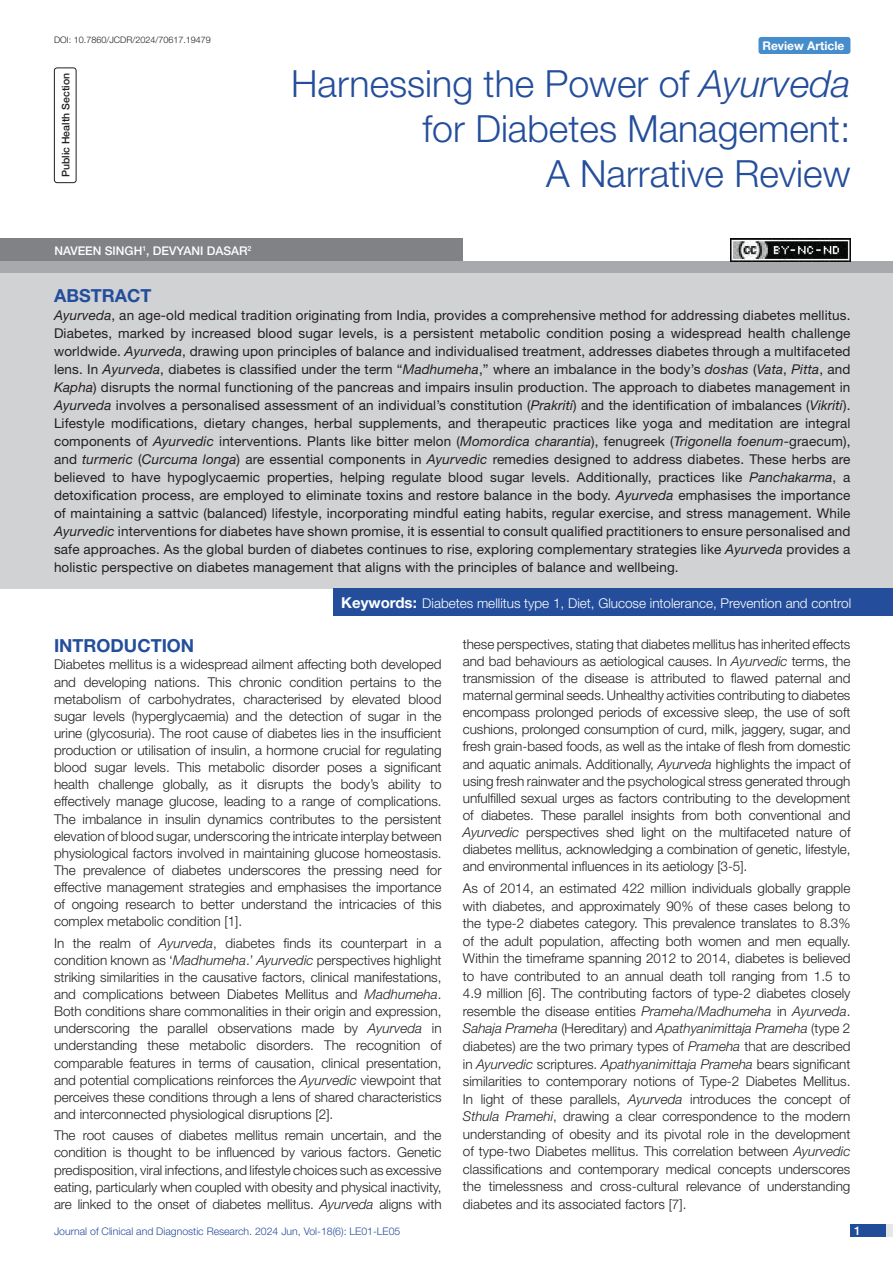
<style>
.page{position:relative;width:893px;height:1263px;background:#fff}
.page>*{position:absolute;margin:0;border:0;box-sizing:border-box;transform-origin:0 0}
.t1{font:300 37.5px/45px "Helvetica Neue";color:#244e9b;text-align:right}
.Heading{font:700 18px "Helvetica Neue";color:#244e9b}
.Abstract_head{font:700 18px "Helvetica Neue";color:#244e9b}
.Body_text{font:300 13.5px/17.1px "Helvetica Neue";color:#231f20;text-align:justify}
.Abstract_Text{font:13.5px/18px "Helvetica Neue";letter-spacing:.01em;color:#231f20;text-align:justify}
.Key_words{font:300 13.5px "Helvetica Neue";color:#fff}
.Author{font:500 12px "Helvetica Neue";color:#fff}
.t2{font:700 12px "Helvetica Neue";color:#fff}
.t3{font:300 10.5px "Helvetica Neue";color:#244e9b}
.section{font:500 10.5px "Helvetica Neue";color:#231f20}
.DOI{font:300 9px "Helvetica Neue";color:#231f20}
.s1{font-style:italic}
.s2{font-weight:700;font-size:15px}
</style>
<div class="page">
<div style="left:850px;top:1224px;width:43px;height:13px;background:#e6e7e9"></div>
<div style="left:850px;top:1224px;width:35px;height:13px;background:#214c99"></div>
<div style="left:54px;top:68px;width:22px;height:115px;border:1px solid #231f20;border-radius:3px"></div>
<div style="left:758px;top:37px;width:92px;height:17px;background:#468ecb;border-radius:3px"></div>
<div style="left:0;top:261px;width:893px;height:12px;background:#a8a9ad"></div>
<div style="left:0;top:238px;width:463px;height:23px;background:#808285"></div>
<div style="left:0;top:273px;width:893px;height:315px;background:#d1d2d4"></div>
<div style="left:333px;top:588px;width:560px;height:28px;background:#244e9b"></div>
<img style="left:730px;top:239px;width:120px;height:22px">
<p class="DOI" style="left:54px;top:35px;width:158px">DOI: 10.7860/JCDR/2024/70617.19479</p>
<p class="section" style="left:59px;top:177px;width:106px;rotate:-90deg">PUBLIC HEALTH SECTION</p>
<p class="t1" style="left:291px;top:60px;width:561px">Harnessing the Power of <span class="s1">Ayurveda </span>for Diabetes Management:<br>A Narrative Review</p>
<p class="t2" style="left:762px;top:38px;width:83px">Review Article</p>
<p class="Author" style="left:54px;top:243px;width:199px">NAVEEN SINGH <sup>1</sup>, DEVYANI DASAR<sup>2</sup></p>
<p class="Abstract_head" style="left:54px;top:284px;width:99px">ABSTRACT</p>
<p class="Abstract_Text" style="left:54px;top:305px;width:798px"><span class="s1">Ayurveda</span>, an age-old medical tradition originating from India, provides a comprehensive method for addressing diabetes mellitus.<br>Diabetes, marked by increased blood sugar levels, is a persistent metabolic condition posing a widespread health challenge worldwide. <span class="s1">Ayurveda</span>, drawing upon principles of balance and individualised treatment, addresses diabetes through a multifaceted lens. In <span class="s1">Ayurveda</span>, diabetes is classified under the term “<span class="s1">Madhumeha</span>,” where an imbalance in the body’s <span class="s1">doshas</span> (<span class="s1">Vata</span>, <span class="s1">Pitta</span>, and <span class="s1">Kapha</span>) disrupts the normal functioning of the pancreas and impairs insulin production. The approach to diabetes management in <span class="s1">Ayurveda</span> involves a personalised assessment of an individual’s constitution (<span class="s1">Prakriti</span>) and the identification of imbalances (<span class="s1">Vikriti</span>).<br>Lifestyle modifications, dietary changes, herbal supplements, and therapeutic practices like yoga and meditation are integral components of <span class="s1">Ayurvedic</span> interventions. Plants like bitter melon (<span class="s1">Momordica charantia</span>), fenugreek (<span class="s1">Trigonella foenum</span>-graecum), and <span class="s1">turmeric</span> (<span class="s1">Curcuma longa</span>) are essential components in <span class="s1">Ayurvedic</span> remedies designed to address diabetes. These herbs are believed to have hypoglycaemic properties, helping regulate blood sugar levels. Additionally, practices like <span class="s1">Panchakarma</span>, a detoxification process, are employed to eliminate toxins and restore balance in the body. <span class="s1">Ayurveda</span> emphasises the importance of maintaining a sattvic (balanced) lifestyle, incorporating mindful eating habits, regular exercise, and stress management. While <span class="s1">Ayurvedic</span> interventions for diabetes have shown promise, it is essential to consult qualified practitioners to ensure personalised and safe approaches. As the global burden of diabetes continues to rise, exploring complementary strategies like <span class="s1">Ayurveda</span> provides a holistic perspective on diabetes management that aligns with the principles of balance and wellbeing.</p>
<p class="Key_words" style="left:341px;top:595px;width:511px"><span class="s2">Keywords:</span> Diabetes mellitus type 1, Diet, Glucose intolerance, Prevention and control</p>
<p class="Heading" style="left:54px;top:635px;width:142px">INTRODUCTION</p>
<p class="Body_text" style="left:54px;top:656px;width:389px">Diabetes mellitus is a widespread ailment affecting both developed and developing nations. This chronic condition pertains to the metabolism of carbohydrates, characterised by elevated blood sugar levels (hyperglycaemia) and the detection of sugar in the urine (glycosuria). The root cause of diabetes lies in the insufficient production or utilisation of insulin, a hormone crucial for regulating blood sugar levels. This metabolic disorder poses a significant health challenge globally, as it disrupts the body’s ability to effectively manage glucose, leading to a range of complications.<br>The imbalance in insulin dynamics contributes to the persistent elevation of blood sugar, underscoring the intricate interplay between physiological factors involved in maintaining glucose homeostasis.<br>The prevalence of diabetes underscores the pressing need for effective management strategies and emphasises the importance of ongoing research to better understand the intricacies of this complex metabolic condition [1].</p>
<p class="Body_text" style="left:54px;top:934px;width:389px">In the realm of <span class="s1">Ayurveda</span>, diabetes finds its counterpart in a condition known as ‘<span class="s1">Madhumeha</span>.’ <span class="s1">Ayurvedic</span> perspectives highlight striking similarities in the causative factors, clinical manifestations, and complications between Diabetes Mellitus and <span class="s1">Madhumeha</span>.<br>Both conditions share commonalities in their origin and expression, underscoring the parallel observations made by <span class="s1">Ayurveda</span> in understanding these metabolic disorders. The recognition of comparable features in terms of causation, clinical presentation, and potential complications reinforces the <span class="s1">Ayurvedic</span> viewpoint that perceives these conditions through a lens of shared characteristics and interconnected physiological disruptions [2].</p>
<p class="Body_text" style="left:54px;top:1127px;width:389px">The root causes of diabetes mellitus remain uncertain, and the condition is thought to be influenced by various factors. Genetic predisposition, viral infections, and lifestyle choices such as excessive eating, particularly when coupled with obesity and physical inactivity, are linked to the onset of diabetes mellitus. <span class="s1">Ayurveda</span> aligns with</p>
<p class="Body_text" style="left:463px;top:635px;width:389px">these perspectives, stating that diabetes mellitus has inherited effects and bad behaviours as aetiological causes. In <span class="s1">Ayurvedic</span> terms, the transmission of the disease is attributed to flawed paternal and maternal germinal seeds. Unhealthy activities contributing to diabetes encompass prolonged periods of excessive sleep, the use of soft cushions, prolonged consumption of curd, milk, jaggery, sugar, and fresh grain-based foods, as well as the intake of flesh from domestic and aquatic animals. Additionally, <span class="s1">Ayurveda</span> highlights the impact of using fresh rainwater and the psychological stress generated through unfulfilled sexual urges as factors contributing to the development of diabetes. These parallel insights from both conventional and <span class="s1">Ayurvedic</span> perspectives shed light on the multifaceted nature of diabetes mellitus, acknowledging a combination of genetic, lifestyle, and environmental influences in its aetiology [3-5].</p>
<p class="Body_text" style="left:463px;top:879px;width:389px;line-height:17.5px">As of 2014, an estimated 422 million individuals globally grapple with diabetes, and approximately 90% of these cases belong to the type-2 diabetes category. This prevalence translates to 8.3% of the adult population, affecting both women and men equally.<br>Within the timeframe spanning 2012 to 2014, diabetes is believed to have contributed to an annual death toll ranging from 1.5 to 4.9 million [6]. The contributing factors of type-2 diabetes closely resemble the disease entities <span class="s1">Prameha</span>/<span class="s1">Madhumeha</span> in <span class="s1">Ayurveda</span>.<br><span class="s1">Sahaja Prameha</span> (Hereditary) and <span class="s1">Apathyanimittaja Prameha</span> (type 2 diabetes) are the two primary types of <span class="s1">Prameha</span> that are described in <span class="s1">Ayurvedic</span> scriptures. <span class="s1">Apathyanimittaja Prameha</span> bears significant similarities to contemporary notions of Type-2 Diabetes Mellitus.<br>In light of these parallels, <span class="s1">Ayurveda</span> introduces the concept of <span class="s1">Sthula Pramehi</span>, drawing a clear correspondence to the modern understanding of obesity and its pivotal role in the development of type-two Diabetes mellitus. This correlation between <span class="s1">Ayurvedic </span>classifications and contemporary medical concepts underscores the timelessness and cross-cultural relevance of understanding diabetes and its associated factors [7].</p>
<p class="t3" style="left:54px;top:1225px;width:348px">Journal of Clinical and Diagnostic Research. 2024 Jun, Vol-18(6): LE01-LE05</p>
<p class="Author" style="left:854px;top:1223px;width:8px">1</p>
</div>
